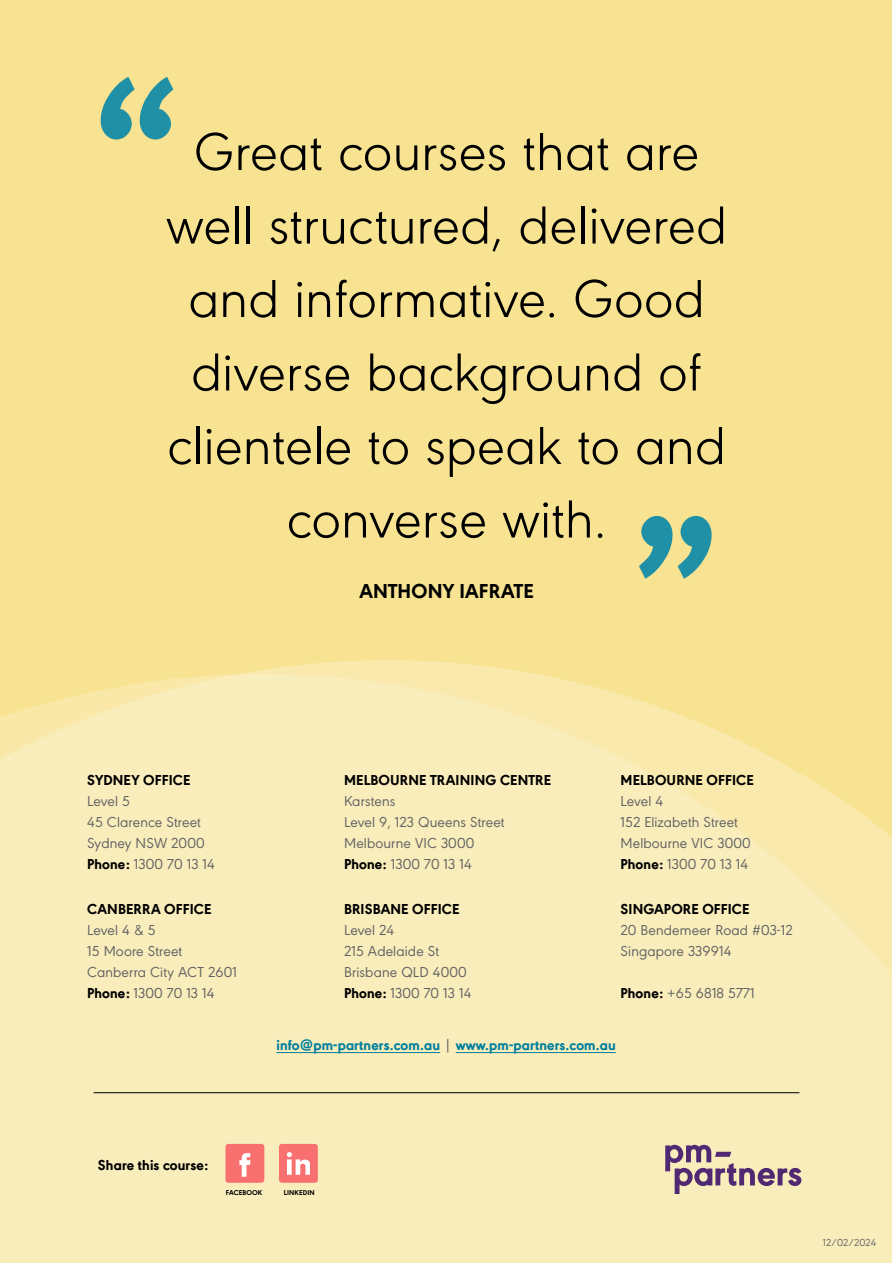
<style>
.page{position:relative;width:893px;height:1263px;background:#fff}
.page>*{position:absolute;margin:0;border:0;box-sizing:border-box;transform-origin:0 0}
.t1{font:100 210px "Catamaran";color:#1f90a6}
.t2{font:300 55.5px/73.5px "URW Geometric";letter-spacing:.01em;color:#000;text-align:center}
.t3{font:800 21px "URW Geometric";letter-spacing:.01em;color:#000}
.t4{font:15px/21px "URW Geometric";letter-spacing:.01em;color:#626363}
.t5{font:800 15px "URW Geometric";letter-spacing:.01em;color:#000}
.t6{font:800 15px "URW Geometric";letter-spacing:.01em;color:#00809e}
.t7{font:10.5px "URW Geometric";letter-spacing:.01em;color:#626262}
.t8{font:800 7.35px "URW Geometric";letter-spacing:.01em;color:#000}
.s1{font-weight:800;color:#000}
.s2{font-weight:400;color:#626262}
</style>
<div class="page">
<div style="left:0;top:0;width:892px;height:1262px;background:#f8e392"></div>
<svg style="left:0;top:660px;width:892px;height:603px;background:#f9ebb7"></svg>
<div style="left:225px;top:1144px;width:39px;height:39px;background:#f97070;border-radius:3px"></div>
<svg style="left:239px;top:1153px;width:11px;height:24px"></svg>
<div style="left:279px;top:1144px;width:39px;height:39px;background:#f97070;border-radius:3px"></div>
<svg style="left:287px;top:1152px;width:23px;height:23px"></svg>
<hr style="left:94px;top:1092px;width:705px;height:1px;background:#000">
<hr style="left:276px;top:1052px;width:164px;height:1px;background:#00809e">
<hr style="left:456px;top:1052px;width:160px;height:1px;background:#00809e">
<svg style="left:665px;top:1145px;width:136px;height:49px;background:#c7b2a6"></svg>
<h1 class="t1" style="left:94px;top:2px;width:85px">“</h1>
<h2 class="t2" style="left:166px;top:111px;width:562px">Great courses that are well structured, delivered and informative. Good diverse background of clientele to speak to and converse with.</h2>
<h1 class="t1" style="left:718px;top:654px;width:85px;rotate:-180deg">“</h1>
<h3 class="t3" style="left:359px;top:575px;width:176px">ANTHONY IAFRATE</h3>
<p class="t5" style="left:87px;top:769px;width:105px">SYDNEY OFFICE</p>
<p class="t4" style="left:87px;top:790px;width:129px">Level 5<br>45 Clarence Street<br>Sydney NSW 2000<br><span class="s1">Phone:</span> 1300 70 13 14</p>
<p class="t5" style="left:87px;top:898px;width:126px">CANBERRA OFFICE</p>
<p class="t4" style="left:87px;top:918px;width:151px">Level 4 &amp; 5<br>15 Moore Street<br>Canberra City ACT 2601<br><span class="s1">Phone:</span> 1300 70 13 14</p>
<p class="t5" style="left:344px;top:769px;width:208px">MELBOURNE TRAINING CENTRE</p>
<p class="t4" style="left:344px;top:790px;width:162px">Karstens<br>Level 9, 123 Queens Street<br>Melbourne VIC 3000<br><span class="s1">Phone:</span> 1300 70 13 14</p>
<p class="t5" style="left:344px;top:898px;width:117px">BRISBANE OFFICE</p>
<p class="t4" style="left:344px;top:918px;width:129px">Level 24<br>215 Adelaide St<br>Brisbane QLD 4000<br><span class="s1">Phone:</span> 1300 70 13 14</p>
<p class="t5" style="left:620px;top:769px;width:135px">MELBOURNE OFFICE</p>
<p class="t4" style="left:620px;top:790px;width:132px">Level 4<br>152 Elizabeth Street<br>Melbourne VIC 3000<br><span class="s1">Phone:</span> 1300 70 13 14</p>
<p class="t5" style="left:620px;top:898px;width:131px">SINGAPORE OFFICE</p>
<p class="t4" style="left:620px;top:918px;width:174px">20 Bendemeer Road #03-12<br>Singapore 339914</p>
<p class="t4" style="left:620px;top:981px;width:136px"><span class="s1">Phone:</span> +65 6818 5771</p>
<p class="t6" style="left:276px;top:1033px;width:341px">info@pm-partners.com.au <span class="s2">|</span> www.pm-partners.com.au</p>
<p class="t5" style="left:98px;top:1154px;width:112px">Share this course:</p>
<p class="t8" style="left:226px;top:1187px;width:38px">FACEBOOK</p>
<p class="t8" style="left:284px;top:1187px;width:32px">LINKEDIN</p>
<p class="t7" style="left:823px;top:1235px;width:55px">12/02/2024</p>
</div>
